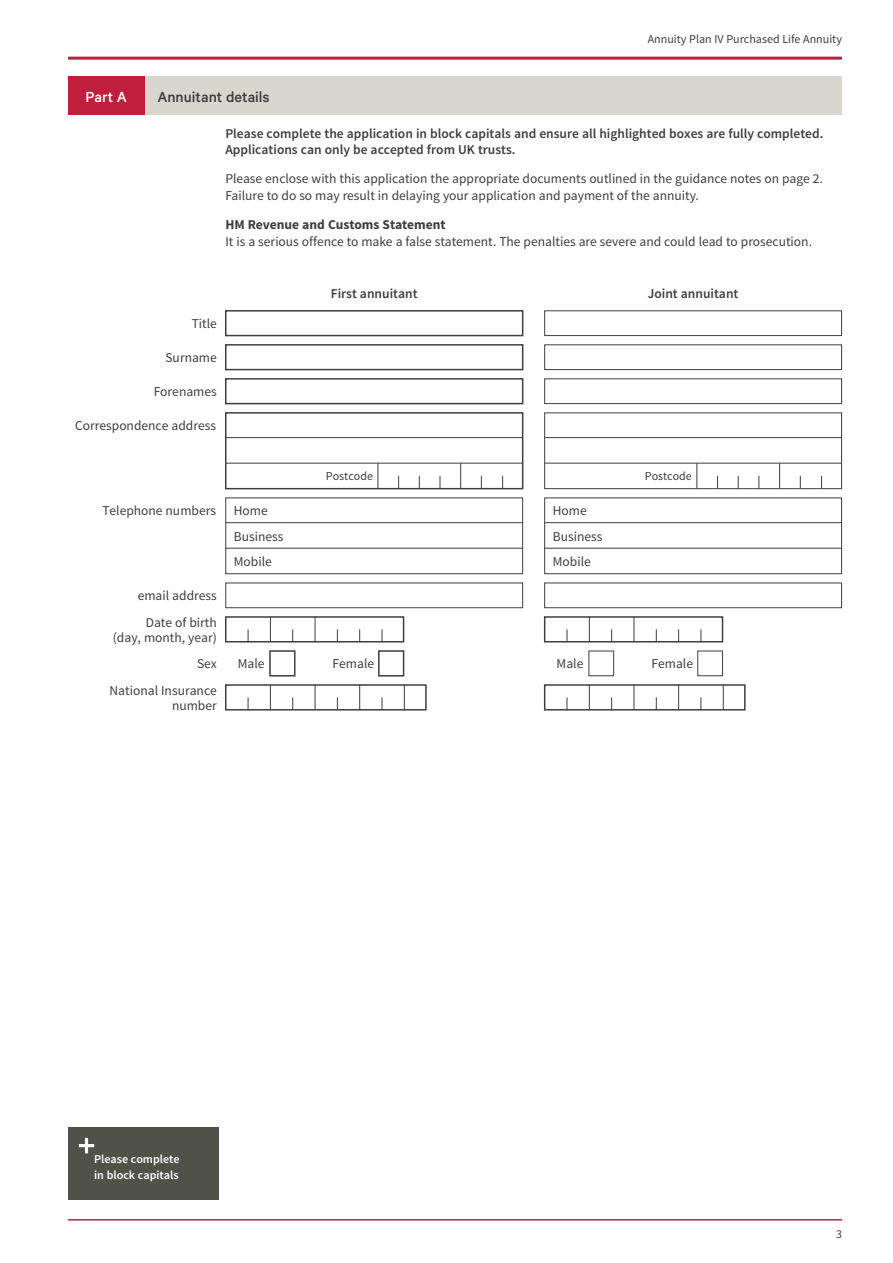
<style>
.page{position:relative;width:893px;height:1263px;background:#fff}
.page>*{position:absolute;margin:0;border:0;box-sizing:border-box;transform-origin:0 0}
.t1{font:500 16.5px "Calibre";color:#3e3e3f}
.t2{font:500 16.5px "Calibre";color:#fff}
.Body_copy{font:13.5px/16.5px "Source Sans Pro";color:#3e3e3f}
.Body_copy-2{font:600 13.5px/16.5px "Source Sans Pro";color:#3e3e3f}
.t3{font:12px "Source Sans Pro";color:#3e3e3f}
.t4{font:600 12px/15.8px "Source Sans Pro";color:#fff}
.s1{font-weight:700}
</style>
<div class="page">
<hr style="left:68px;top:57px;width:774px;height:3px;background:#c11e3e">
<hr style="left:68px;top:1219px;width:774px;height:1px;background:#c11e3e">
<div style="left:225px;top:497px;width:298px;height:77px;border:1px solid #3e3e3f"></div>
<div style="left:225px;top:310px;width:298px;height:26px;border:2px solid #3e3e3f"></div>
<div style="left:225px;top:583px;width:298px;height:25px;border:1px solid #3e3e3f"></div>
<div style="left:269px;top:650px;width:26px;height:26px;border:2px solid #3e3e3f"></div>
<div style="left:588px;top:651px;width:26px;height:25px;border:1px solid #3e3e3f"></div>
<div style="left:378px;top:650px;width:26px;height:26px;border:2px solid #3e3e3f"></div>
<div style="left:697px;top:651px;width:26px;height:25px;border:1px solid #3e3e3f"></div>
<div style="left:225px;top:344px;width:298px;height:26px;border:2px solid #3e3e3f"></div>
<div style="left:225px;top:378px;width:298px;height:26px;border:2px solid #3e3e3f"></div>
<div style="left:544px;top:310px;width:298px;height:26px;border:1px solid #3e3e3f"></div>
<div style="left:544px;top:583px;width:298px;height:25px;border:1px solid #3e3e3f"></div>
<div style="left:544px;top:344px;width:298px;height:26px;border:1px solid #3e3e3f"></div>
<div style="left:544px;top:378px;width:298px;height:26px;border:1px solid #3e3e3f"></div>
<div style="left:225px;top:412px;width:298px;height:77px;border:2px solid #3e3e3f"></div>
<div style="left:544px;top:412px;width:298px;height:77px;border:1px solid #3e3e3f"></div>
<div style="left:544px;top:497px;width:298px;height:77px;border:1px solid #3e3e3f"></div>
<hr style="left:225px;top:463px;width:298px;height:1px;background:#3e3e3f">
<hr style="left:225px;top:548px;width:298px;height:1px;background:#3e3e3f">
<hr style="left:544px;top:463px;width:298px;height:1px;background:#3e3e3f">
<hr style="left:544px;top:548px;width:298px;height:1px;background:#3e3e3f">
<hr style="left:225px;top:437px;width:298px;height:1px;background:#3e3e3f">
<hr style="left:225px;top:522px;width:298px;height:1px;background:#3e3e3f">
<hr style="left:544px;top:437px;width:298px;height:1px;background:#3e3e3f">
<hr style="left:544px;top:522px;width:298px;height:1px;background:#3e3e3f">
<svg style="left:481px;top:476px;width:1px;height:13px"></svg>
<svg style="left:800px;top:476px;width:1px;height:13px"></svg>
<svg style="left:460px;top:463px;width:1px;height:26px"></svg>
<svg style="left:779px;top:463px;width:1px;height:26px"></svg>
<svg style="left:440px;top:476px;width:1px;height:13px"></svg>
<svg style="left:758px;top:476px;width:1px;height:13px"></svg>
<svg style="left:419px;top:476px;width:1px;height:13px"></svg>
<svg style="left:738px;top:476px;width:1px;height:13px"></svg>
<svg style="left:398px;top:476px;width:1px;height:13px"></svg>
<svg style="left:717px;top:476px;width:1px;height:13px"></svg>
<svg style="left:378px;top:463px;width:1px;height:26px"></svg>
<svg style="left:696px;top:463px;width:1px;height:26px"></svg>
<svg style="left:502px;top:476px;width:1px;height:13px"></svg>
<svg style="left:821px;top:476px;width:1px;height:13px"></svg>
<div style="left:68px;top:1127px;width:150px;height:72px;background:#505149"></div>
<hr style="left:85px;top:1138px;width:3px;height:15px;background:#fff">
<hr style="left:79px;top:1144px;width:15px;height:3px;background:#fff">
<div style="left:68px;top:77px;width:774px;height:38px;background:#d9d6cf"></div>
<div style="left:68px;top:77px;width:77px;height:38px;background:#c11e3e"></div>
<div style="left:225px;top:616px;width:179px;height:26px;border:2px solid #3e3e3f"></div>
<svg style="left:248px;top:629px;width:1px;height:13px"></svg>
<svg style="left:292px;top:629px;width:1px;height:13px"></svg>
<svg style="left:337px;top:629px;width:1px;height:13px"></svg>
<svg style="left:359px;top:629px;width:1px;height:13px"></svg>
<svg style="left:382px;top:629px;width:1px;height:13px"></svg>
<svg style="left:270px;top:617px;width:1px;height:25px"></svg>
<svg style="left:315px;top:617px;width:1px;height:25px"></svg>
<div style="left:544px;top:616px;width:179px;height:26px;border:2px solid #3e3e3f"></div>
<svg style="left:567px;top:629px;width:1px;height:13px"></svg>
<svg style="left:611px;top:629px;width:1px;height:13px"></svg>
<svg style="left:656px;top:629px;width:1px;height:13px"></svg>
<svg style="left:678px;top:629px;width:1px;height:13px"></svg>
<svg style="left:701px;top:629px;width:1px;height:13px"></svg>
<svg style="left:589px;top:617px;width:1px;height:25px"></svg>
<svg style="left:634px;top:617px;width:1px;height:25px"></svg>
<div style="left:225px;top:684px;width:202px;height:26px;border:2px solid #3e3e3f"></div>
<svg style="left:248px;top:697px;width:1px;height:13px"></svg>
<svg style="left:292px;top:697px;width:1px;height:13px"></svg>
<svg style="left:337px;top:697px;width:1px;height:13px"></svg>
<svg style="left:382px;top:697px;width:1px;height:13px"></svg>
<svg style="left:270px;top:685px;width:1px;height:25px"></svg>
<svg style="left:315px;top:685px;width:1px;height:25px"></svg>
<svg style="left:359px;top:685px;width:1px;height:25px"></svg>
<svg style="left:404px;top:685px;width:1px;height:25px"></svg>
<div style="left:544px;top:684px;width:202px;height:26px;border:2px solid #3e3e3f"></div>
<svg style="left:567px;top:697px;width:1px;height:13px"></svg>
<svg style="left:611px;top:697px;width:1px;height:13px"></svg>
<svg style="left:656px;top:697px;width:1px;height:13px"></svg>
<svg style="left:701px;top:697px;width:1px;height:13px"></svg>
<svg style="left:589px;top:685px;width:1px;height:25px"></svg>
<svg style="left:634px;top:685px;width:1px;height:25px"></svg>
<svg style="left:678px;top:685px;width:1px;height:25px"></svg>
<svg style="left:723px;top:685px;width:1px;height:25px"></svg>
<p class="t2" style="left:86px;top:87px;width:43px">Part A</p>
<p class="t1" style="left:157px;top:87px;width:114px">Annuitant details</p>
<p class="t3" style="left:648px;top:32px;width:196px">Annuity Plan IV Purchased Life Annuity</p>
<p class="Body_copy-2" style="left:225px;top:125px;width:600px">Please complete the application in block capitals and ensure all highlighted boxes are fully completed.<br>Applications can only be accepted from UK trusts.</p>
<p class="Body_copy" style="left:225px;top:171px;width:599px">Please enclose with this application the appropriate documents outlined in the guidance notes on page 2.<br>Failure to do so may result in delaying your application and payment of the annuity.</p>
<p class="Body_copy" style="left:225px;top:217px;width:588px"><span class="s1">HM Revenue and Customs Statement<br></span>It is a serious offence to make a false statement. The penalties are severe and could lead to prosecution.</p>
<p class="Body_copy" style="left:192px;top:316px;width:27px">Title</p>
<p class="Body_copy" style="left:165px;top:350px;width:53px">Surname</p>
<p class="Body_copy" style="left:154px;top:384px;width:65px">Forenames</p>
<p class="Body_copy" style="left:75px;top:418px;width:142px">Correspondence address</p>
<p class="Body_copy-2" style="left:331px;top:286px;width:88px">First annuitant</p>
<p class="Body_copy-2" style="left:648px;top:286px;width:92px">Joint annuitant</p>
<p class="t3" style="left:326px;top:469px;width:49px">Postcode</p>
<p class="t3" style="left:645px;top:469px;width:49px">Postcode</p>
<p class="Body_copy" style="left:102px;top:503px;width:115px">Telephone numbers</p>
<p class="Body_copy" style="left:234px;top:503px;width:35px">Home</p>
<p class="Body_copy" style="left:553px;top:503px;width:35px">Home</p>
<p class="Body_copy" style="left:234px;top:528px;width:51px">Business</p>
<p class="Body_copy" style="left:553px;top:528px;width:51px">Business</p>
<p class="Body_copy" style="left:234px;top:554px;width:40px">Mobile</p>
<p class="Body_copy" style="left:553px;top:554px;width:40px">Mobile</p>
<p class="Body_copy" style="left:138px;top:588px;width:81px">email address</p>
<p class="Body_copy" style="left:146px;top:614px;width:73px">Date of birth</p>
<p class="Body_copy" style="left:113px;top:629px;width:106px">(day, month, year)</p>
<p class="Body_copy" style="left:197px;top:656px;width:21px">Sex</p>
<p class="Body_copy" style="left:238px;top:656px;width:28px">Male</p>
<p class="Body_copy" style="left:333px;top:656px;width:43px">Female</p>
<p class="Body_copy" style="left:557px;top:656px;width:28px">Male</p>
<p class="Body_copy" style="left:652px;top:656px;width:43px">Female</p>
<p class="Body_copy" style="left:110px;top:683px;width:109px;line-height:15px;text-align:right">National Insurance number</p>
<p class="t4" style="left:94px;top:1152px;width:87px">Please complete in block capitals</p>
<p class="t3" style="left:836px;top:1226px;width:7px">3</p>
</div>
